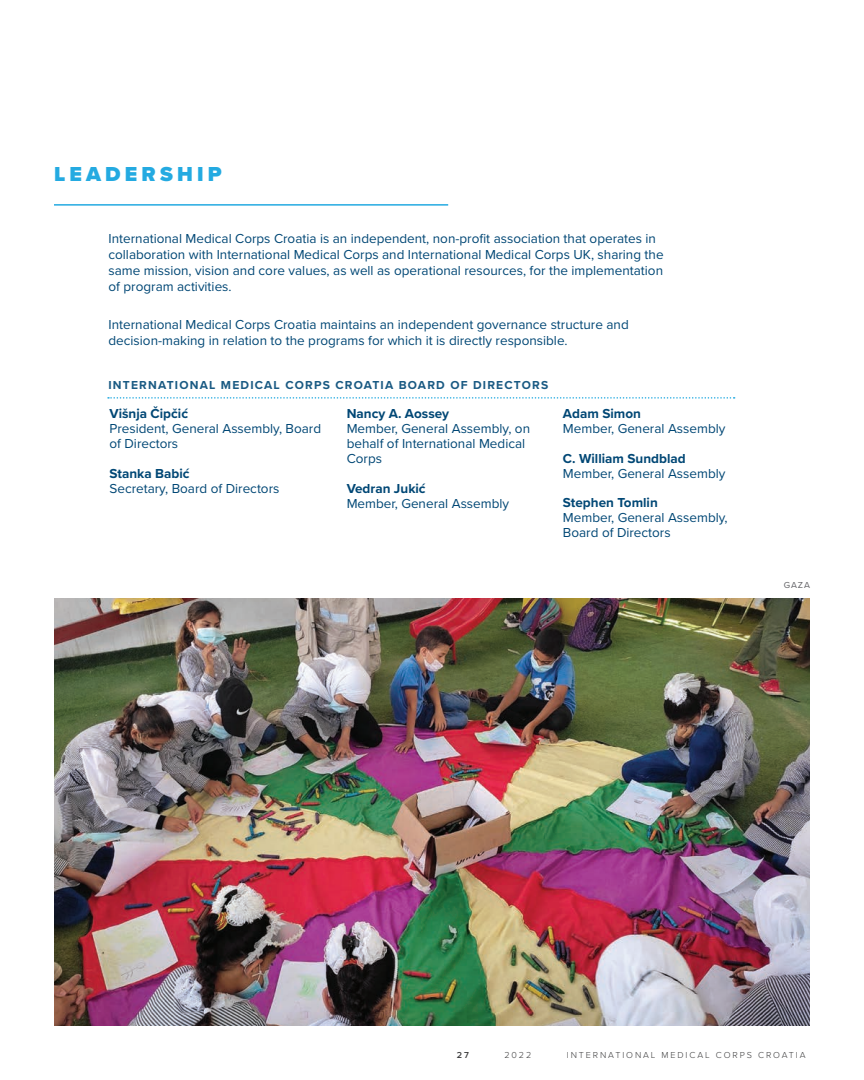
<style>
.page{position:relative;width:864px;height:1080px;background:#fff}
.page>*{position:absolute;margin:0;border:0;box-sizing:border-box;transform-origin:0 0}
.Subhead_8_12{font:900 21px "Proxima Nova";letter-spacing:.2em;color:#24aae1}
.LC_List_-_New{font:13.5px/16.2px "Proxima Nova";color:#004775}
.Board_Name_-_New{font:700 13.5px "Proxima Nova";color:#004775}
.Listing_Section_Header{font:700 12px "Proxima Nova";letter-spacing:.1em;color:#1a5a83}
.t1{font:300 9px "Proxima Nova";letter-spacing:.21em;color:#3e3e3f}
.Subhead_8_12-2{font:9px "Proxima Nova";color:#636366}
.t2{font:600 9px "Proxima Nova";color:#3e3e3f}
</style>
<div class="page">
<svg style="left:108px;top:397px;width:627px;height:2px"></svg>
<hr style="left:54px;top:204px;width:394px;height:2px;background:#24aae1">
<img style="left:54px;top:598px;width:756px;height:428px">
<p class="Subhead_8_12" style="left:54px;top:158px;width:169px">LEADERSHIP</p>
<p class="LC_List_-_New" style="left:109px;top:230px;width:557px">International Medical Corps Croatia is an independent, non-profit association that operates in collaboration with International Medical Corps and International Medical Corps UK, sharing the same mission, vision and core values, as well as operational resources, for the implementation of program activities.</p>
<p class="LC_List_-_New" style="left:109px;top:315px;width:522px">International Medical Corps Croatia maintains an independent governance structure and decision-making in relation to the programs for which it is directly responsible.</p>
<p class="Listing_Section_Header" style="left:108px;top:376px;width:441px">INTERNATIONAL MEDICAL CORPS CROATIA BOARD OF DIRECTORS</p>
<p class="Board_Name_-_New" style="left:110px;top:403px;width:80px">Višnja Čipčić</p>
<p class="LC_List_-_New" style="left:110px;top:420px;width:213px;line-height:15px">President, General Assembly, Board of Directors</p>
<p class="Board_Name_-_New" style="left:110px;top:463px;width:82px">Stanka Babić</p>
<p class="LC_List_-_New" style="left:110px;top:480px;width:171px">Secretary, Board of Directors</p>
<p class="Board_Name_-_New" style="left:563px;top:403px;width:80px">Adam Simon</p>
<p class="LC_List_-_New" style="left:563px;top:420px;width:164px">Member, General Assembly</p>
<p class="Board_Name_-_New" style="left:563px;top:448px;width:124px">C. William Sundblad</p>
<p class="LC_List_-_New" style="left:563px;top:465px;width:164px">Member, General Assembly</p>
<p class="Board_Name_-_New" style="left:563px;top:493px;width:96px">Stephen Tomlin</p>
<p class="LC_List_-_New" style="left:563px;top:510px;width:166px;line-height:15px">Member, General Assembly,<br>Board of Directors</p>
<p class="Board_Name_-_New" style="left:347px;top:403px;width:104px">Nancy A. Aossey</p>
<p class="LC_List_-_New" style="left:347px;top:420px;width:185px;line-height:15px">Member, General Assembly, on behalf of International Medical<br>Corps</p>
<p class="Board_Name_-_New" style="left:347px;top:478px;width:81px">Vedran Jukić</p>
<p class="LC_List_-_New" style="left:347px;top:495px;width:164px">Member, General Assembly</p>
<p class="Subhead_8_12-2" style="left:784px;top:578px;width:28px">GAZA</p>
<p class="t2" style="left:457px;top:1048px;width:14px">27</p>
<p class="t1" style="left:504px;top:1050px;width:28px">2022</p>
<p class="t1" style="left:567px;top:1050px;width:240px">INTERNATIONAL MEDICAL CORPS CROATIA</p>
</div>
